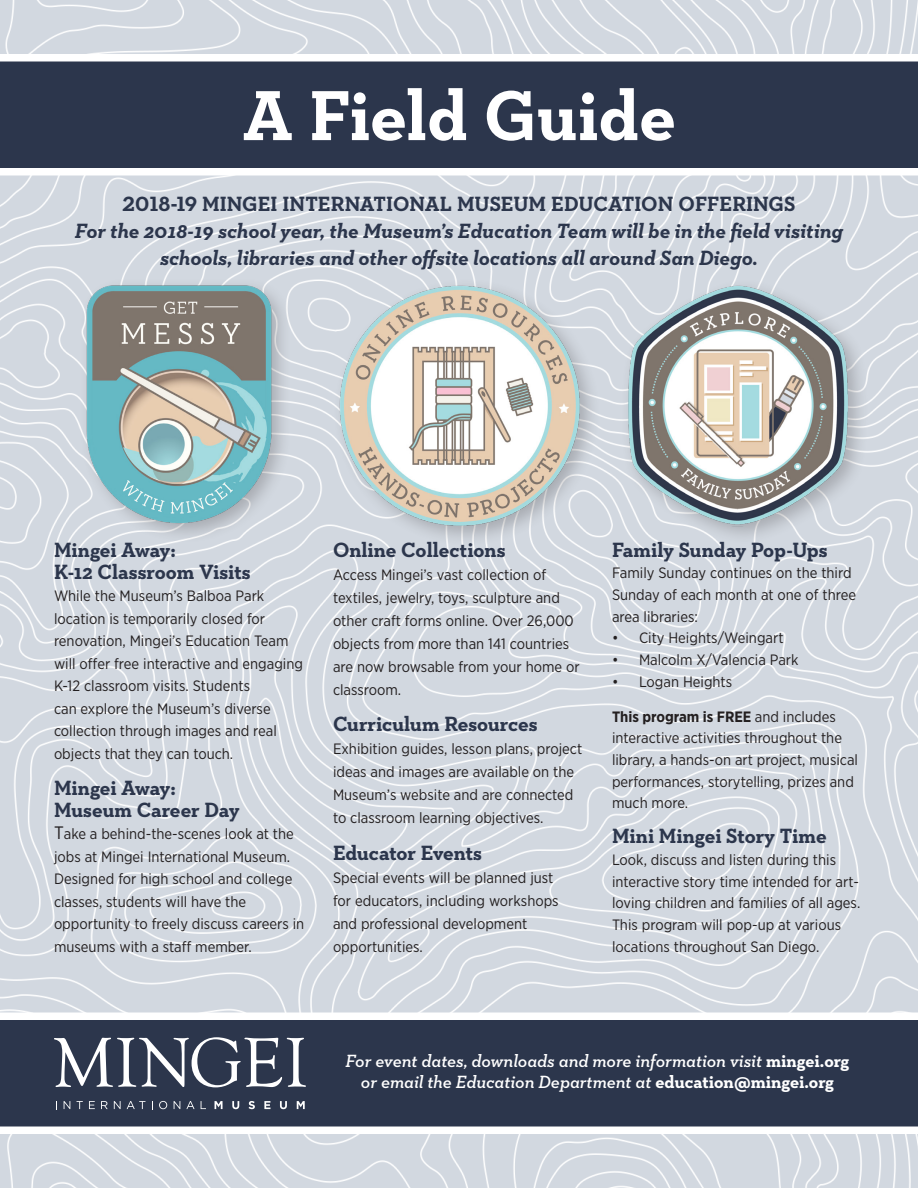
<style>
.page{position:relative;width:918px;height:1188px;background:#fff}
.page>*{position:absolute;margin:0;border:0;box-sizing:border-box;transform-origin:0 0}
.t1{font:700 72px "Neutraface Slab Text";letter-spacing:-.005em;color:#fff}
.t2{font:700 21px/22.5px "Neutraface Slab Text";color:#2c364c}
.t3{font:italic 700 21px/27px "Neutraface Slab Text";color:#2c364c;text-align:center}
.t4{font:italic 600 18px/21.6px "Neutraface Slab Text";color:#fff;text-align:center}
.t5{font:15px/22.5px "Gotham Narrow";color:#231f20}
.s1{font-size:18px}
.s2{font-weight:700}
.s3{font-weight:700;font-style:normal}
</style>
<div class="page">
<img style="left:0;top:0;width:918px;height:1188px">
<svg style="left:0;top:54px;width:918px;height:122px;background:#464f62"></svg>
<svg style="left:0;top:1012px;width:918px;height:122px;background:#4a5265"></svg>
<svg style="left:64px;top:1101px;width:6px;height:8px"></svg>
<svg style="left:77px;top:1101px;width:6px;height:8px"></svg>
<svg style="left:89px;top:1101px;width:6px;height:8px"></svg>
<svg style="left:101px;top:1101px;width:7px;height:8px"></svg>
<svg style="left:114px;top:1101px;width:7px;height:8px"></svg>
<svg style="left:127px;top:1101px;width:18px;height:8px"></svg>
<svg style="left:159px;top:1101px;width:8px;height:8px"></svg>
<svg style="left:174px;top:1101px;width:6px;height:8px"></svg>
<svg style="left:186px;top:1101px;width:9px;height:8px"></svg>
<svg style="left:201px;top:1101px;width:5px;height:8px"></svg>
<svg style="left:215px;top:1101px;width:8px;height:8px"></svg>
<svg style="left:232px;top:1101px;width:7px;height:8px"></svg>
<svg style="left:249px;top:1101px;width:6px;height:8px"></svg>
<svg style="left:264px;top:1101px;width:7px;height:8px"></svg>
<svg style="left:280px;top:1101px;width:7px;height:8px"></svg>
<svg style="left:297px;top:1101px;width:8px;height:8px"></svg>
<svg style="left:54px;top:1037px;width:252px;height:50px"></svg>
<div style="left:79px;top:277px;width:213px;height:267px;background:#231f20;opacity:.25"></div>
<img style="left:86px;top:284px;width:188px;height:242px">
<div style="left:333px;top:278px;width:268px;height:269px;background:#231f20;opacity:.25"></div>
<img style="left:338px;top:284px;width:242px;height:242px">
<div style="left:620px;top:278px;width:250px;height:268px;background:#231f20;opacity:.25"></div>
<img style="left:626px;top:284px;width:224px;height:242px">
<p class="t1" style="left:242px;top:69px;width:435px">A Field Guide</p>
<p class="t2" style="left:123px;top:192px;width:674px">2018-19 MINGEI INTERNATIONAL MUSEUM EDUCATION OFFERINGS</p>
<p class="t3" style="left:75px;top:217px;width:770px">For the 2018-19 school year, the Museum’s Education Team will be in the field visiting schools, libraries and other offsite locations all around San Diego.</p>
<p class="t2" style="left:54px;top:538px;width:198px">Mingei Away:<br>K-12 Classroom Visits</p>
<p class="t5" style="left:54px;top:585px;width:251px">While the Museum’s Balboa Park location is temporarily closed for renovation, Mingei’s Education Team will offer free interactive and engaging K-12 classroom visits. Students<br>can explore the Museum’s diverse collection through images and real objects that they can touch.</p>
<p class="t2" style="left:54px;top:776px;width:187px">Mingei Away:<br>Museum Career Day</p>
<p class="t5" style="left:54px;top:823px;width:252px"><span class="s1">T</span>ake a behind-the-scenes look at the jobs at Mingei International Museum.<br>Designed for high school and college classes, students will have the opportunity to freely discuss careers in museums with a staff member.</p>
<p class="t2" style="left:333px;top:538px;width:174px">Online Collections</p>
<p class="t5" style="left:333px;top:563px;width:248px;line-height:23px">Access Mingei’s vast collection of textiles, jewelry, toys, sculpture and other craft forms online. Over 26,000 objects from more than 141 countries are now browsable from your home or classroom.</p>
<p class="t2" style="left:333px;top:713px;width:206px">Curriculum Resources</p>
<p class="t5" style="left:333px;top:737px;width:251px;line-height:23px">Exhibition guides, lesson plans, project ideas and images are available on the Museum’s website and are connected to classroom learning objectives.</p>
<p class="t2" style="left:333px;top:841px;width:151px">Educator Events</p>
<p class="t5" style="left:333px;top:866px;width:227px;line-height:23px">Special events will be planned just for educators, including workshops and professional development opportunities.</p>
<p class="t2" style="left:612px;top:538px;width:217px">Family Sunday Pop-Ups</p>
<p class="t5" style="left:612px;top:562px;width:246px;line-height:21.6px">Family Sunday continues on the third<br>Sunday of each month at one of three area libraries:</p>
<p class="t5" style="left:612px;top:626px;width:173px">• City Heights/Weingart</p>
<p class="t5" style="left:612px;top:648px;width:188px">• Malcolm X/Valencia Park</p>
<p class="t5" style="left:612px;top:670px;width:122px">• Logan Heights</p>
<p class="t5" style="left:612px;top:705px;width:248px;line-height:21.6px"><span class="s2">This program is FREE</span> and includes interactive activities throughout the library, a hands-on art project, musical performances, storytelling, prizes and much more.</p>
<p class="t2" style="left:612px;top:825px;width:216px">Mini Mingei Story Time</p>
<p class="t5" style="left:612px;top:849px;width:250px;line-height:21.6px">Look, discuss and listen during this interactive story time intended for art&shy;loving children and families of all ages.<br>This program will pop-up at various locations throughout San Diego.</p>
<p class="t4" style="left:345px;top:1050px;width:505px">For event dates, downloads and more information visit <span class="s3">mingei.org </span>or email the Education Department at <span class="s3">education@mingei.org</span></p>
</div>
